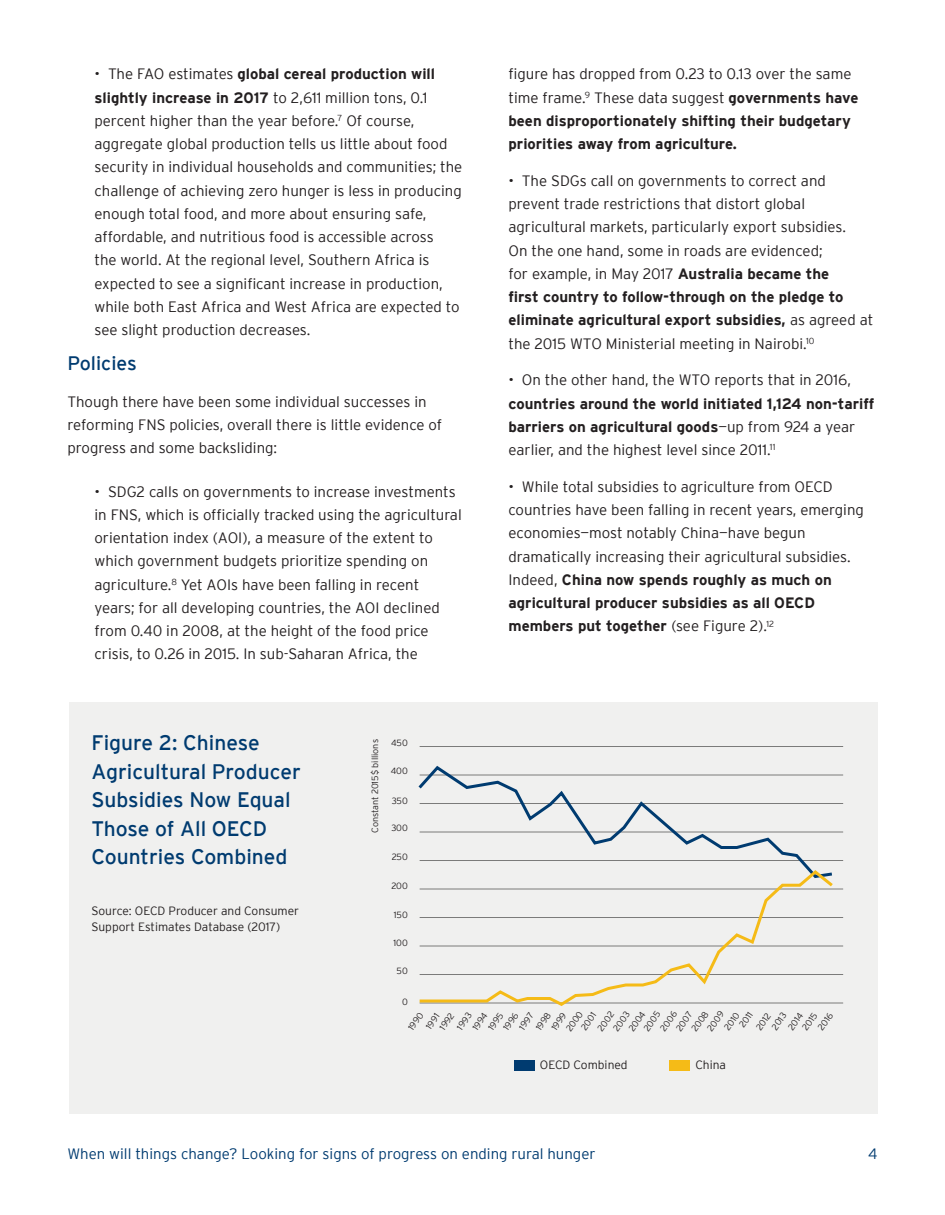
<style>
.page{position:relative;width:945px;height:1215px;background:#fff}
.page>*{position:absolute;margin:0;border:0;box-sizing:border-box;transform-origin:0 0}
.t1{font:21px/28.5px "Interstate";color:#003b70}
.t2{font:19.5px "Interstate";color:#003b70}
.t3{font:300 15px/23.2px "Interstate";color:#231f20}
.t4{font:700 15px/23.2px "Interstate";color:#231f20}
.t5{font:300 15px "Interstate";color:#003b70}
.t6{font:300 12px/16.5px "Interstate";color:#231f20}
.t7{font:300 9px/14px "Interstate";color:#231f20}
.s1{font-weight:700}
.s2{font-weight:300}
</style>
<div class="page">
<div style="left:69px;top:702px;width:809px;height:412px;background:#f0f0ef"></div>
<hr style="left:420px;top:1003px;width:423px;height:1px;background:#7b7b7a">
<hr style="left:420px;top:974px;width:423px;height:1px;background:#7b7b7a">
<hr style="left:420px;top:946px;width:423px;height:1px;background:#7b7b7a">
<hr style="left:420px;top:917px;width:423px;height:1px;background:#7b7b7a">
<hr style="left:420px;top:889px;width:423px;height:1px;background:#7b7b7a">
<hr style="left:420px;top:860px;width:423px;height:1px;background:#7b7b7a">
<hr style="left:420px;top:832px;width:423px;height:1px;background:#7b7b7a">
<hr style="left:420px;top:803px;width:423px;height:1px;background:#7b7b7a">
<hr style="left:420px;top:775px;width:423px;height:1px;background:#7b7b7a">
<hr style="left:420px;top:746px;width:423px;height:1px;background:#7b7b7a">
<svg style="left:418px;top:765px;width:417px;height:103px"></svg>
<svg style="left:419px;top:868px;width:417px;height:138px"></svg>
<div style="left:514px;top:1060px;width:21px;height:10px;background:#003b70"></div>
<div style="left:669px;top:1060px;width:21px;height:10px;background:#f5bb17"></div>
<p class="t3" style="left:94px;top:62px;width:369px">• The FAO estimates <span class="s1">global cereal production will slightly increase in 2017</span> to 2,611 million tons, 0.1 percent higher than the year before.<sup>7</sup> Of course, aggregate global production tells us little about food security in individual households and communities; the challenge of achieving zero hunger is less in producing enough total food, and more about ensuring safe, affordable, and nutritious food is accessible across<br>the world. At the regional level, Southern Africa is expected to see a significant increase in production, while both East Africa and West Africa are expected to see slight production decreases.</p>
<h2 class="t2" style="left:68px;top:352px;width:71px">Policies</h2>
<p class="t3" style="left:68px;top:390px;width:376px">Though there have been some individual successes in reforming FNS policies, overall there is little evidence of progress and some backsliding:</p>
<p class="t3" style="left:94px;top:480px;width:369px">• SDG2 calls on governments to increase investments in FNS, which is officially tracked using the agricultural orientation index (AOI), a measure of the extent to which government budgets prioritize spending on agriculture.<sup>8</sup> Yet AOIs have been falling in recent years; for all developing countries, the AOI declined from 0.40 in 2008, at the height of the food price crisis, to 0.26 in 2015. In sub-Saharan Africa, the</p>
<h1 class="t1" style="left:92px;top:729px;width:211px">Figure 2: Chinese<br>Agricultural Producer<br>Subsidies Now Equal<br>Those of All OECD<br>Countries Combined</h1>
<p class="t6" style="left:92px;top:902px;width:209px">Source: OECD Producer and Consumer<br>Support Estimates Database (2017)</p>
<p class="t7" style="left:368px;top:833px;width:95px;rotate:-90deg">Constant 2015$ billions</p>
<p class="t7" style="left:391px;top:736px;width:18px">450</p>
<p class="t7" style="left:391px;top:764px;width:19px">400</p>
<p class="t7" style="left:392px;top:793px;width:18px">350</p>
<p class="t7" style="left:391px;top:821px;width:18px">300</p>
<p class="t7" style="left:392px;top:850px;width:18px">250</p>
<p class="t7" style="left:391px;top:879px;width:18px">200</p>
<p class="t7" style="left:394px;top:908px;width:16px">150</p>
<p class="t7" style="left:393px;top:936px;width:16px">100</p>
<p class="t7" style="left:397px;top:964px;width:13px">50</p>
<p class="t7" style="left:402px;top:995px;width:7px">0</p>
<p class="t4" style="left:508px;top:62px;width:352px"><span class="s2">figure has dropped from 0.23 to 0.13 over the same time frame.</span><sup>9</sup> <span class="s2">These data suggest</span> governments have been disproportionately shifting their budgetary priorities away from agriculture.</p>
<p class="t3" style="left:508px;top:169px;width:366px">• The SDGs call on governments to correct and prevent trade restrictions that distort global agricultural markets, particularly export subsidies.<br>On the one hand, some in roads are evidenced;<br>for example, in May 2017 <span class="s1">Australia became the<br>first country to follow-through on the pledge to eliminate agricultural export subsidies,</span> as agreed at the 2015 WTO Ministerial meeting in Nairobi.<sup>10</sup></p>
<p class="t3" style="left:508px;top:368px;width:344px">• On the other hand, the WTO reports that in 2016,</p>
<p class="t4" style="left:508px;top:392px;width:367px">countries around the world initiated 1,124 non-tariff barriers on agricultural goods<span class="s2">—up from 924 a year earlier, and the highest level since 2011.</span><sup>11</sup></p>
<p class="t3" style="left:508px;top:475px;width:357px">• While total subsidies to agriculture from OECD countries have been falling in recent years, emerging economies—most notably China—have begun dramatically increasing their agricultural subsidies.<br>Indeed, <span class="s1">China now spends roughly as much on agricultural producer subsidies as all OECD members put together</span> (see Figure 2).<sup>12</sup></p>
<p class="t7" style="left:640px;top:1026px;width:23px;rotate:-55deg">2005</p>
<p class="t7" style="left:657px;top:1026px;width:24px;rotate:-55deg">2006</p>
<p class="t7" style="left:672px;top:1026px;width:23px;rotate:-55deg">2007</p>
<p class="t7" style="left:688px;top:1026px;width:24px;rotate:-55deg">2008</p>
<p class="t7" style="left:704px;top:1026px;width:24px;rotate:-55deg">2009</p>
<p class="t7" style="left:721px;top:1025px;width:21px;rotate:-55deg">2010</p>
<p class="t7" style="left:739px;top:1016px;width:20px;line-height:15.1px;text-indent:-8px;rotate:-55deg">2011<br>2012</p>
<p class="t7" style="left:774px;top:1017px;width:21px;line-height:13.5px;text-indent:-9px;rotate:-55deg">2013<br>2014</p>
<p class="t7" style="left:804px;top:1018px;width:21px;line-height:12.8px;text-indent:-9px;rotate:-55deg">2015<br>2016</p>
<p class="t7" style="left:411px;top:1016px;width:18px;text-indent:-11px;rotate:-55deg">1990<br>1991</p>
<p class="t7" style="left:441px;top:1016px;width:20px;line-height:14.4px;text-indent:-10px;rotate:-55deg">1992<br>1993</p>
<p class="t7" style="left:469px;top:1025px;width:21px;rotate:-55deg">1994</p>
<p class="t7" style="left:484px;top:1025px;width:21px;rotate:-55deg">1995</p>
<p class="t7" style="left:500px;top:1025px;width:21px;rotate:-55deg">1996</p>
<p class="t7" style="left:515px;top:1025px;width:20px;rotate:-55deg">1997</p>
<p class="t7" style="left:532px;top:1025px;width:21px;rotate:-55deg">1998</p>
<p class="t7" style="left:548px;top:1025px;width:21px;rotate:-55deg">1999</p>
<p class="t7" style="left:562px;top:1026px;width:24px;rotate:-55deg">2000</p>
<p class="t7" style="left:582px;top:1018px;width:23px;text-indent:-9px;rotate:-55deg">2001<br>2002</p>
<p class="t7" style="left:610px;top:1026px;width:23px;rotate:-55deg">2003</p>
<p class="t7" style="left:625px;top:1026px;width:24px;rotate:-55deg">2004</p>
<p class="t6" style="left:540px;top:1056px;width:89px">OECD Combined</p>
<p class="t6" style="left:695px;top:1056px;width:32px">China</p>
<p class="t5" style="left:68px;top:1146px;width:530px">When will things change? Looking for signs of progress on ending rural hunger</p>
<p class="t5" style="left:868px;top:1146px;width:11px">4</p>
</div>
